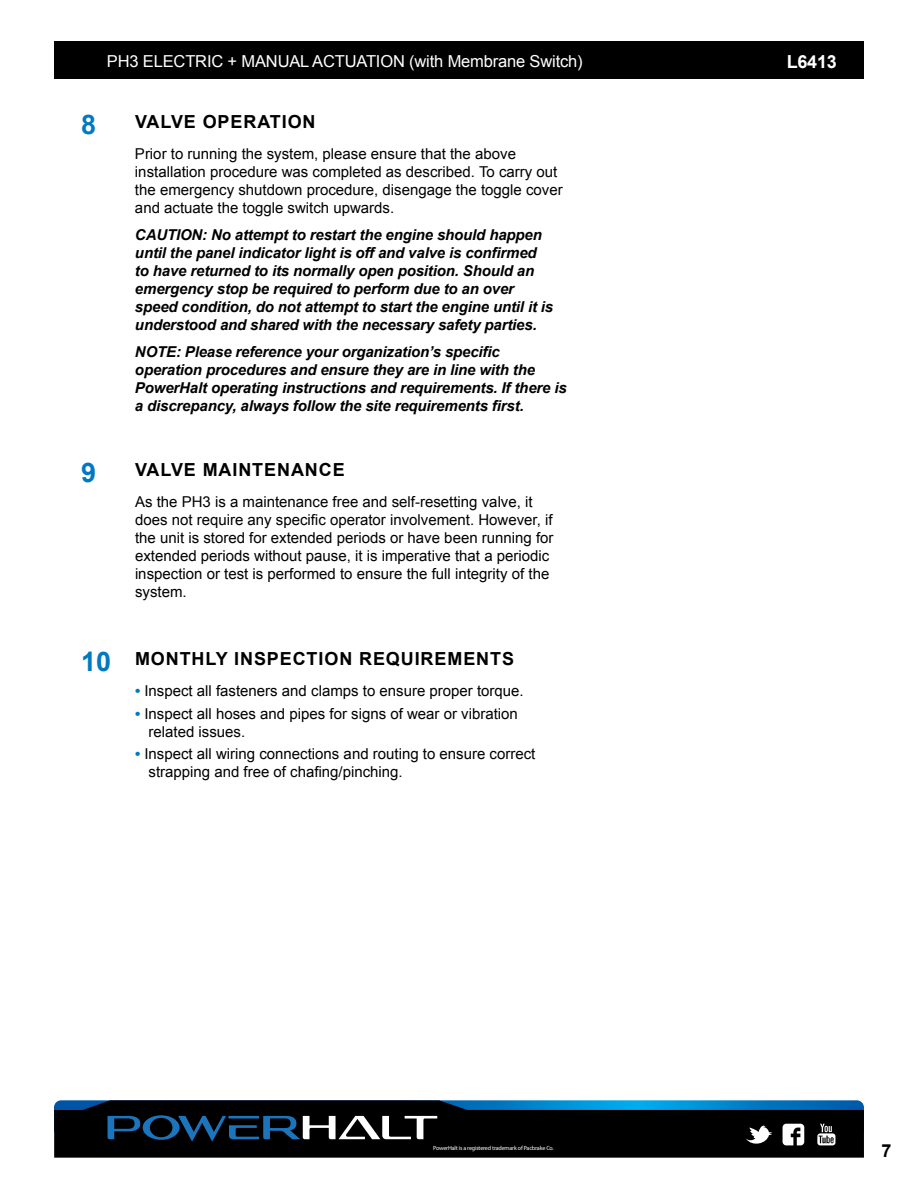
<style>
.page{position:relative;width:918px;height:1188px;background:#fff}
.page>*{position:absolute;margin:0;border:0;box-sizing:border-box;transform-origin:0 0}
.t1{font:700 27px "Arial";color:#0079c1}
.t2{font:700 18px "Arial";letter-spacing:.05em;color:#000}
.t3{font:700 18px "Arial";letter-spacing:-.01em;color:#fff}
.t4{font:16.5px "Arial";letter-spacing:-.01em;color:#fff}
.t5{font:15px/18px "Arial";color:#000}
.t6{font:italic 700 15px/18px "Arial";letter-spacing:-.01em;color:#000}
.t7{font:italic 300 6px "Brown";letter-spacing:-.025em;color:#fff}
.s1{font-size:27px;color:#0079c1}
.s2{font-weight:700;color:#0079c1}
</style>
<div class="page">
<svg style="left:54px;top:1147px;width:810px;height:11px;fill:#000"></svg>
<div style="left:54px;top:41px;width:810px;height:38px;background:#000"></div>
<svg style="left:54px;top:1100px;width:810px;height:47px"></svg>
<p class="t4" style="left:107px;top:51px;width:477px">PH3 ELECTRIC + MANUAL ACTUATION (with Membrane Switch)</p>
<p class="t3" style="left:787px;top:50px;width:52px">L6413</p>
<h1 class="t1" style="left:81px;top:106px;width:17px">8</h1>
<p class="t2" style="left:135px;top:109px;width:182px">VALVE OPERATION</p>
<p class="t5" style="left:135px;top:145px;width:429px">Prior to running the system, please ensure that the above installation procedure was completed as described. To carry out the emergency shutdown procedure, disengage the toggle cover and actuate the toggle switch upwards.</p>
<p class="t6" style="left:135px;top:226px;width:420px">CAUTION: No attempt to restart the engine should happen until the panel indicator light is off and valve is confirmed to have returned to its normally open position. Should an emergency stop be required to perform due to an over speed condition, do not attempt to start the engine until it is understood and shared with the necessary safety parties.</p>
<p class="t6" style="left:135px;top:343px;width:433px">NOTE: Please reference your organization’s specific operation procedures and ensure they are in line with the PowerHalt operating instructions and requirements. If there is a discrepancy, always follow the site requirements first.</p>
<h1 class="t1" style="left:81px;top:454px;width:17px">9</h1>
<p class="t2" style="left:135px;top:457px;width:211px">VALVE MAINTENANCE</p>
<p class="t5" style="left:135px;top:493px;width:420px">As the PH3 is a maintenance free and self-resetting valve, it does not require any specific operator involvement. However, if the unit is stored for extended periods or have been running for extended periods without pause, it is imperative that a periodic inspection or test is performed to ensure the full integrity of the system.</p>
<p class="t2" style="left:81px;top:646px;width:435px"><span class="s1">10</span> MONTHLY INSPECTION REQUIREMENTS</p>
<p class="t5" style="left:135px;top:682px;width:390px"><span class="s2">•</span> Inspect all fasteners and clamps to ensure proper torque.</p>
<p class="t5" style="left:148px;top:705px;width:371px;text-indent:-14px"><span class="s2">•</span> Inspect all hoses and pipes for signs of wear or vibration related issues.</p>
<p class="t5" style="left:148px;top:745px;width:388px;text-indent:-14px"><span class="s2">•</span> Inspect all wiring connections and routing to ensure correct strapping and free of chafing/pinching.</p>
<p class="t7" style="left:433px;top:1144px;width:122px">PowerHalt is a registered trademark of Pacbrake Co.</p>
<p class="t2" style="left:881px;top:1139px;width:12px">7</p>
</div>
